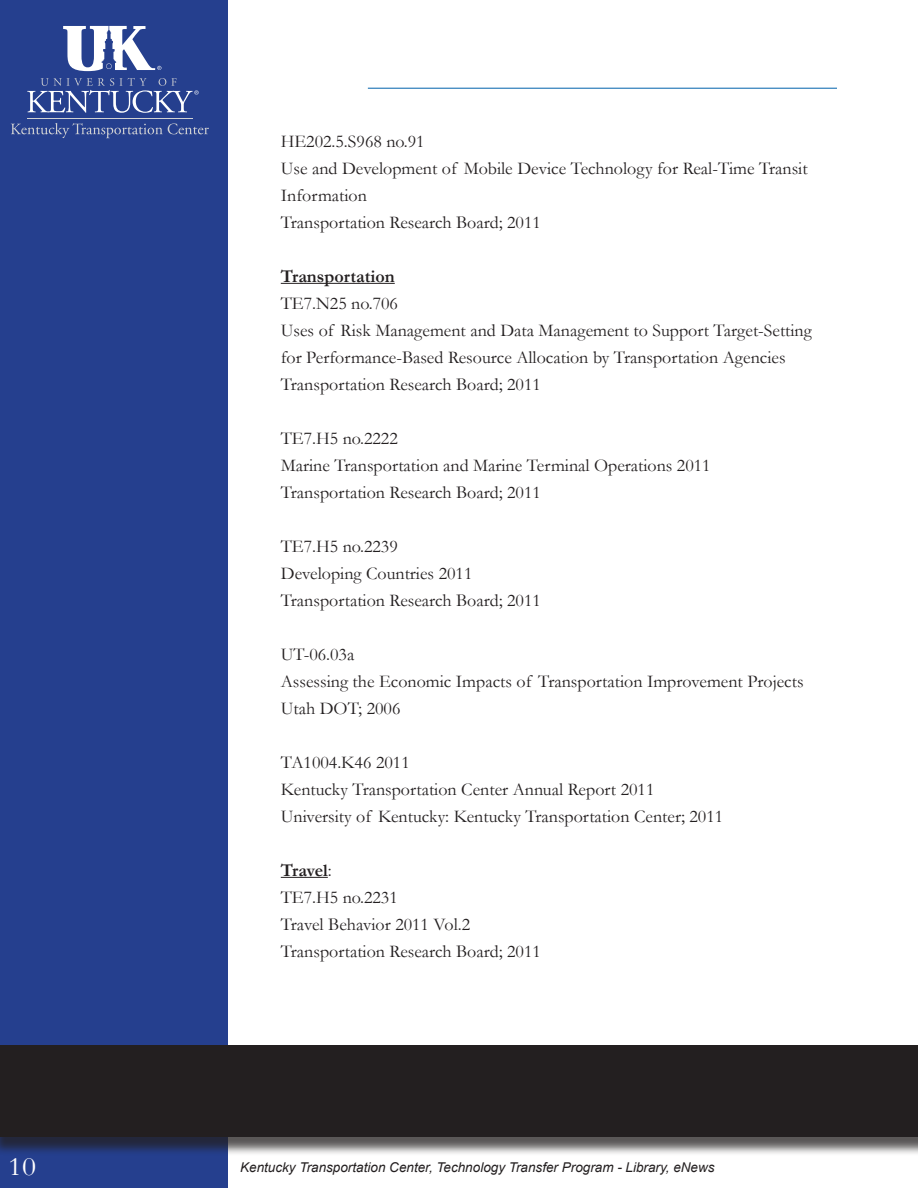
<style>
.page{position:relative;width:918px;height:1188px;background:#fff}
.page>*{position:absolute;margin:0;border:0;box-sizing:border-box;transform-origin:0 0}
.t1{font:27px "Garamond";color:#fff;scale:1.1 1}
.Body_Text_no_indent{font:18px/27px "Garamond";color:#231f20}
.Body_Text_no_indent-2{font:700 18px "Garamond";color:#231f20}
.t2{font:italic 13.5px "Arial";color:#231f20}
.s1{font-weight:400}
</style>
<div class="page">
<hr style="left:368px;top:88px;width:469px;height:1px;background:#0161ab">
<div style="left:0;top:0;width:228px;height:1188px;background:#253f8e"></div>
<div style="left:0;top:1048px;width:918px;height:107px;background:#231f20;opacity:.75"></div>
<div style="left:0;top:1046px;width:918px;height:91px;background:#231f20"></div>
<hr style="left:27px;top:118px;width:166px;height:1px;background:#d1d2d4">
<svg style="left:27px;top:78px;width:172px;height:35px"></svg>
<svg style="left:63px;top:26px;width:98px;height:45px"></svg>
<svg style="left:11px;top:123px;width:198px;height:15px"></svg>
<hr style="left:281px;top:283px;width:114px;height:1px;background:#231f20">
<hr style="left:281px;top:877px;width:47px;height:1px;background:#231f20">
<h1 class="t1" style="left:8px;top:1148px;width:27px">10</h1>
<p class="Body_Text_no_indent" style="left:281px;top:127px;width:145px">HE202.5.S968 no.91</p>
<p class="Body_Text_no_indent" style="left:281px;top:154px;width:528px">Use and Development of Mobile Device Technology for Real-Time Transit<br>Information</p>
<p class="Body_Text_no_indent" style="left:281px;top:208px;width:262px">Transportation Research Board; 2011</p>
<p class="Body_Text_no_indent-2" style="left:281px;top:264px;width:115px">Transportation</p>
<p class="Body_Text_no_indent" style="left:281px;top:289px;width:119px">TE7.N25 no.706</p>
<p class="Body_Text_no_indent" style="left:281px;top:316px;width:533px">Uses of Risk Management and Data Management to Support Target-Setting for Performance-Based Resource Allocation by Transportation Agencies</p>
<p class="Body_Text_no_indent" style="left:281px;top:370px;width:262px">Transportation Research Board; 2011</p>
<p class="Body_Text_no_indent" style="left:281px;top:424px;width:119px">TE7.H5 no.2222</p>
<p class="Body_Text_no_indent" style="left:281px;top:451px;width:431px">Marine Transportation and Marine Terminal Operations 2011</p>
<p class="Body_Text_no_indent" style="left:281px;top:478px;width:262px">Transportation Research Board; 2011</p>
<p class="Body_Text_no_indent" style="left:281px;top:532px;width:119px">TE7.H5 no.2239</p>
<p class="Body_Text_no_indent" style="left:281px;top:559px;width:193px">Developing Countries 2011</p>
<p class="Body_Text_no_indent" style="left:281px;top:586px;width:262px">Transportation Research Board; 2011</p>
<p class="Body_Text_no_indent" style="left:281px;top:640px;width:75px">UT-06.03a</p>
<p class="Body_Text_no_indent" style="left:281px;top:667px;width:524px">Assessing the Economic Impacts of Transportation Improvement Projects</p>
<p class="Body_Text_no_indent" style="left:281px;top:694px;width:121px">Utah DOT; 2006</p>
<p class="Body_Text_no_indent" style="left:281px;top:748px;width:130px">TA1004.K46 2011</p>
<p class="Body_Text_no_indent" style="left:281px;top:775px;width:375px">Kentucky Transportation Center Annual Report 2011</p>
<p class="Body_Text_no_indent" style="left:281px;top:802px;width:444px">University of Kentucky: Kentucky Transportation Center; 2011</p>
<p class="Body_Text_no_indent-2" style="left:281px;top:858px;width:52px">Travel<span class="s1">:</span></p>
<p class="Body_Text_no_indent" style="left:281px;top:883px;width:119px">TE7.H5 no.2231</p>
<p class="Body_Text_no_indent" style="left:281px;top:910px;width:191px">Travel Behavior 2011 Vol.2</p>
<p class="Body_Text_no_indent" style="left:281px;top:937px;width:262px">Transportation Research Board; 2011</p>
<p class="t2" style="left:240px;top:1159px;width:476px">Kentucky Transportation Center, Technology Transfer Program - Library, eNews</p>
</div>
